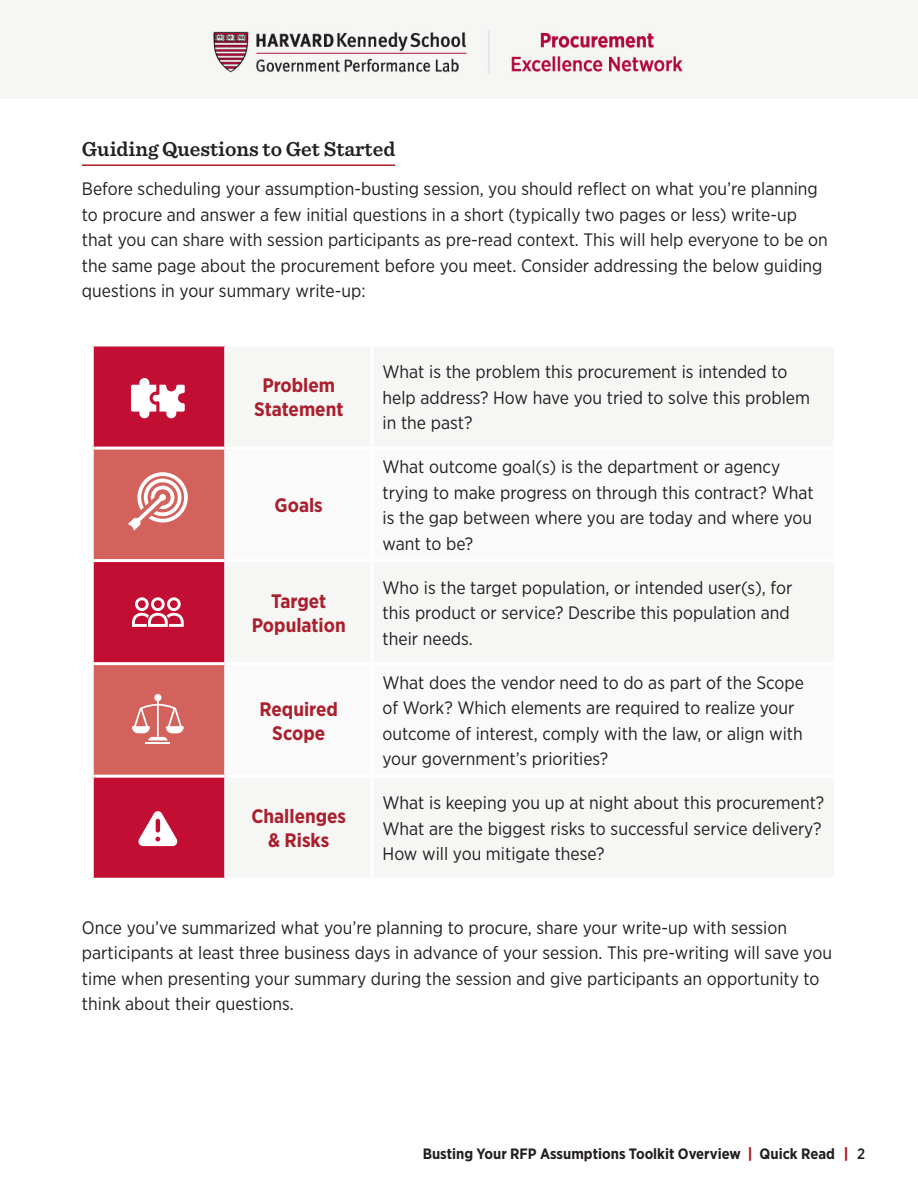
<style>
.page{position:relative;width:918px;height:1188px;background:#fff}
.page>*{position:absolute;margin:0;border:0;box-sizing:border-box;transform-origin:0 0}
.t1{font:600 21px "Sentinel";color:#231f20}
.t2{font:700 19.5px/24px "Gotham Narrow";color:#ab1e2c;text-align:center}
.t3{font:18px/25.5px "Gotham Narrow";color:#231f20}
.t4{font:700 15px "Gotham Narrow";color:#231f20}
.s1{font-weight:900;color:#ab1e2c}
.s2{font-weight:500}
</style>
<div class="page">
<div style="left:0;top:0;width:918px;height:99px;background:#f6f6f4"></div>
<img style="left:213px;top:30px;width:470px;height:44px">
<hr style="left:82px;top:164px;width:313px;height:2px;background:#ab1e2c">
<div style="left:94px;top:346px;width:130px;height:532px;background:#c30e33"></div>
<div style="left:228px;top:347px;width:606px;height:530px;background:#f6f6f4"></div>
<svg style="left:94px;top:450px;width:130px;height:325px;background:#cd454e"></svg>
<svg style="left:228px;top:450px;width:606px;height:325px"></svg>
<hr style="left:370px;top:346px;width:3px;height:101px;background:#fff">
<hr style="left:91px;top:447px;width:135px;height:3px;background:#fff">
<hr style="left:226px;top:447px;width:146px;height:3px;background:#fff">
<hr style="left:372px;top:447px;width:465px;height:3px;background:#fff">
<hr style="left:370px;top:450px;width:3px;height:109px;background:#fff">
<hr style="left:91px;top:559px;width:135px;height:3px;background:#fff">
<hr style="left:226px;top:559px;width:146px;height:3px;background:#fff">
<hr style="left:372px;top:559px;width:465px;height:3px;background:#fff">
<hr style="left:370px;top:562px;width:3px;height:100px;background:#fff">
<hr style="left:91px;top:662px;width:135px;height:3px;background:#fff">
<hr style="left:226px;top:662px;width:146px;height:3px;background:#fff">
<hr style="left:372px;top:662px;width:465px;height:3px;background:#fff">
<hr style="left:370px;top:665px;width:3px;height:110px;background:#fff">
<hr style="left:91px;top:775px;width:135px;height:3px;background:#fff">
<hr style="left:226px;top:775px;width:146px;height:3px;background:#fff">
<hr style="left:372px;top:775px;width:465px;height:3px;background:#fff">
<hr style="left:370px;top:778px;width:3px;height:100px;background:#fff">
<svg style="left:131px;top:378px;width:54px;height:40px"></svg>
<svg style="left:128px;top:472px;width:60px;height:59px"></svg>
<svg style="left:132px;top:597px;width:52px;height:30px"></svg>
<hr style="left:145px;top:742px;width:25px;height:2px;background:#fff">
<svg style="left:132px;top:694px;width:52px;height:46px"></svg>
<svg style="left:138px;top:811px;width:40px;height:35px"></svg>
<p class="t1" style="left:82px;top:133px;width:315px">Guiding Questions to Get Started</p>
<p class="t3" style="left:82px;top:176px;width:748px">Before scheduling your assumption-busting session, you should reflect on what you’re planning to procure and answer a few initial questions in a short (typically two pages or less) write-up that you can share with session participants as pre-read context. This will help everyone to be on the same page about the procurement before you meet. Consider addressing the below guiding questions in your summary write-up:</p>
<p class="t2" style="left:254px;top:373px;width:91px">Problem<br>Statement</p>
<p class="t2" style="left:275px;top:493px;width:50px">Goals</p>
<p class="t2" style="left:252px;top:589px;width:96px">Target<br>Population</p>
<p class="t2" style="left:260px;top:697px;width:80px">Required<br>Scope</p>
<p class="t2" style="left:251px;top:804px;width:96px">Challenges &amp; Risks</p>
<p class="t3" style="left:383px;top:359px;width:429px">What is the problem this procurement is intended to help address? How have you tried to solve this problem in the past?</p>
<p class="t3" style="left:383px;top:454px;width:433px">What outcome goal(s) is the department or agency trying to make progress on through this contract? What is the gap between where you are today and where you want to be?</p>
<p class="t3" style="left:383px;top:574px;width:411px">Who is the target population, or intended user(s), for this product or service? Describe this population and their needs.</p>
<p class="t3" style="left:383px;top:669px;width:423px">What does the vendor need to do as part of the Scope of Work? Which elements are required to realize your outcome of interest, comply with the law, or align with your government’s priorities?</p>
<p class="t3" style="left:383px;top:790px;width:443px">What is keeping you up at night about this procurement?<br>What are the biggest risks to successful service delivery?<br>How will you mitigate these?</p>
<p class="t3" style="left:82px;top:914px;width:752px">Once you’ve summarized what you’re planning to procure, share your write-up with session participants at least three business days in advance of your session. This pre-writing will save you time when presenting your summary during the session and give participants an opportunity to think about their questions.</p>
<p class="t4" style="left:423px;top:1145px;width:444px">Busting Your RFP Assumptions Toolkit Overview <span class="s1">|</span> Quick Read <span class="s1">|</span> <span class="s2">2</span></p>
</div>
